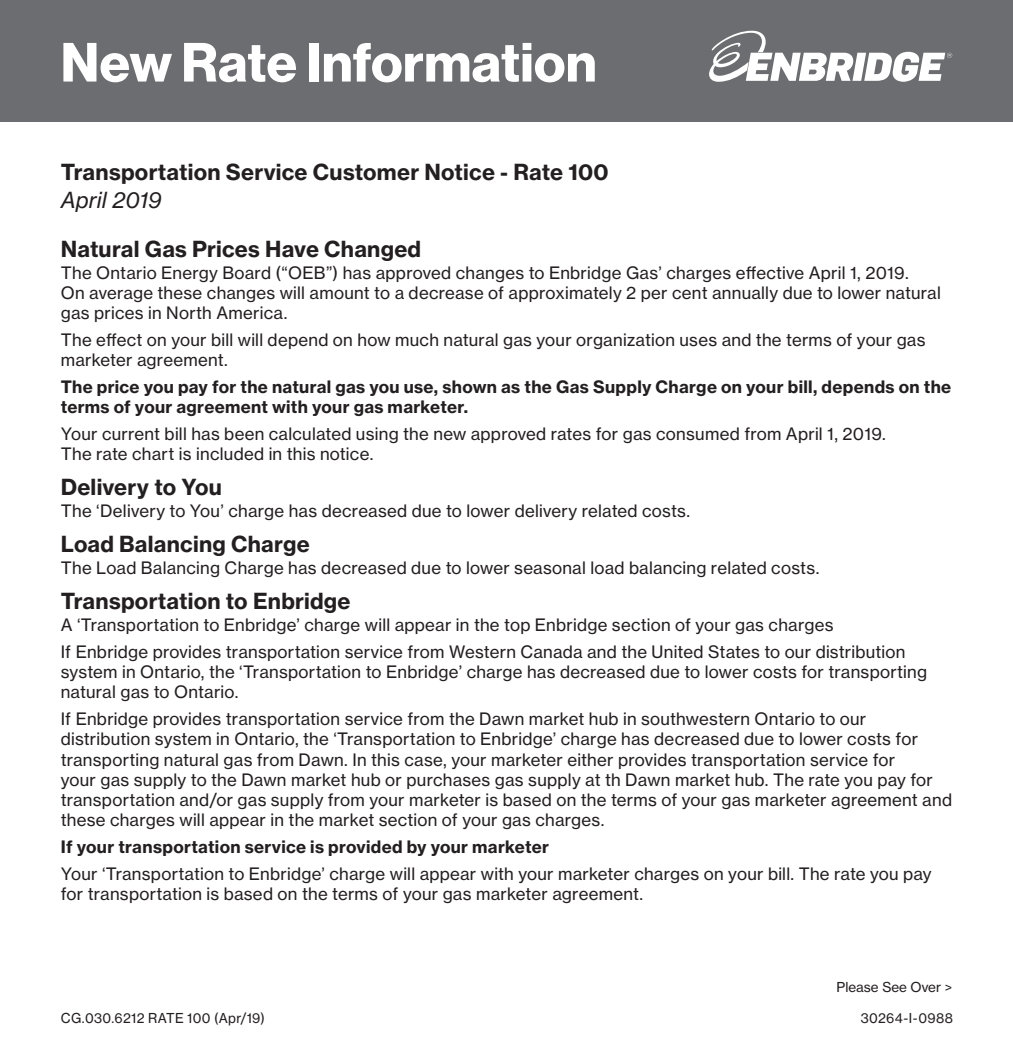
<style>
.page{position:relative;width:1013px;height:1053px;background:#fff}
.page>*{position:absolute;margin:0;border:0;box-sizing:border-box;transform-origin:0 0}
.t1{font:54px "N Haas Grotesk DS Std 75 Bd";letter-spacing:.01em;color:#fff}
.t2{font:21.82px "N Haas Grotesk TX Std 75 Bd";letter-spacing:.01em;color:#231f20}
.Date{font:21.82px "N Haas Grotesk TX Std 56 It";letter-spacing:.005em;color:#231f20}
._2_BODY{font:16.88px/20.2px "N Haas Grotesk TX Std 55 Rg";letter-spacing:.015em;color:#231f20}
._2_BODY-2{font:16.88px/20.2px "N Haas Grotesk TX Std 75 Bd";letter-spacing:.02em;color:#231f20}
.Legal{font:13.5px "N Haas Grotesk TX Std 55 Rg";letter-spacing:.025em;color:#231f20}
.Legal-2{font:13.5px "N Haas Grotesk TX Std 55 Rg";color:#231f20}
</style>
<div class="page">
<div style="left:0;top:0;width:1012px;height:121px;background:#6c6d70"></div>
<svg style="left:709px;top:31px;width:243px;height:51px"></svg>
<h1 class="t1" style="left:61px;top:31px;width:537px">New Rate Information</h1>
<p class="t2" style="left:61px;top:158px;width:549px">Transportation Service Customer Notice - Rate 100</p>
<p class="Date" style="left:61px;top:187px;width:102px">April 2019</p>
<p class="t2" style="left:61px;top:235px;width:362px">Natural Gas Prices Have Changed</p>
<p class="_2_BODY" style="left:61px;top:263px;width:881px">The Ontario Energy Board (“OEB”) has approved changes to Enbridge Gas’ charges effective April 1, 2019.<br>On average these changes will amount to a decrease of approximately 2 per cent annually due to lower natural gas prices in North America.</p>
<p class="_2_BODY" style="left:61px;top:330px;width:866px">The effect on your bill will depend on how much natural gas your organization uses and the terms of your gas marketer agreement.</p>
<p class="_2_BODY-2" style="left:61px;top:377px;width:892px">The price you pay for the natural gas you use, shown as the Gas Supply Charge on your bill, depends on the terms of your agreement with your gas marketer.</p>
<p class="_2_BODY" style="left:61px;top:424px;width:826px">Your current bill has been calculated using the new approved rates for gas consumed from April 1, 2019.<br>The rate chart is included in this notice.</p>
<p class="t2" style="left:61px;top:474px;width:163px">Delivery to You</p>
<p class="_2_BODY" style="left:61px;top:501px;width:631px">The ‘Delivery to You’ charge has decreased due to lower delivery related costs.</p>
<p class="t2" style="left:61px;top:531px;width:250px">Load Balancing Charge</p>
<p class="_2_BODY" style="left:61px;top:558px;width:760px">The Load Balancing Charge has decreased due to lower seasonal load balancing related costs.</p>
<p class="t2" style="left:61px;top:588px;width:291px">Transportation to Enbridge</p>
<p class="_2_BODY" style="left:61px;top:615px;width:774px">A ‘Transportation to Enbridge’ charge will appear in the top Enbridge section of your gas charges</p>
<p class="_2_BODY" style="left:61px;top:642px;width:867px">If Enbridge provides transportation service from Western Canada and the United States to our distribution system in Ontario, the ‘Transportation to Enbridge’ charge has decreased due to lower costs for transporting natural gas to Ontario.</p>
<p class="_2_BODY" style="left:61px;top:709px;width:892px">If Enbridge provides transportation service from the Dawn market hub in southwestern Ontario to our distribution system in Ontario, the ‘Transportation to Enbridge’ charge has decreased due to lower costs for transporting natural gas from Dawn. In this case, your marketer either provides transportation service for<br>your gas supply to the Dawn market hub or purchases gas supply at th Dawn market hub. The rate you pay for transportation and/or gas supply from your marketer is based on the terms of your gas marketer agreement and these charges will appear in the market section of your gas charges.</p>
<p class="_2_BODY-2" style="left:61px;top:837px;width:489px">If your transportation service is provided by your marketer</p>
<p class="_2_BODY" style="left:61px;top:864px;width:872px">Your ‘Transportation to Enbridge’ charge will appear with your marketer charges on your bill. The rate you pay for transportation is based on the terms of your gas marketer agreement.</p>
<p class="Legal" style="left:61px;top:1010px;width:206px">CG.030.6212 RATE 100 (Apr/19)</p>
<p class="Legal-2" style="left:836px;top:979px;width:117px">Please See Over &gt;</p>
<p class="Legal" style="left:860px;top:1010px;width:94px">30264-I-0988</p>
</div>
